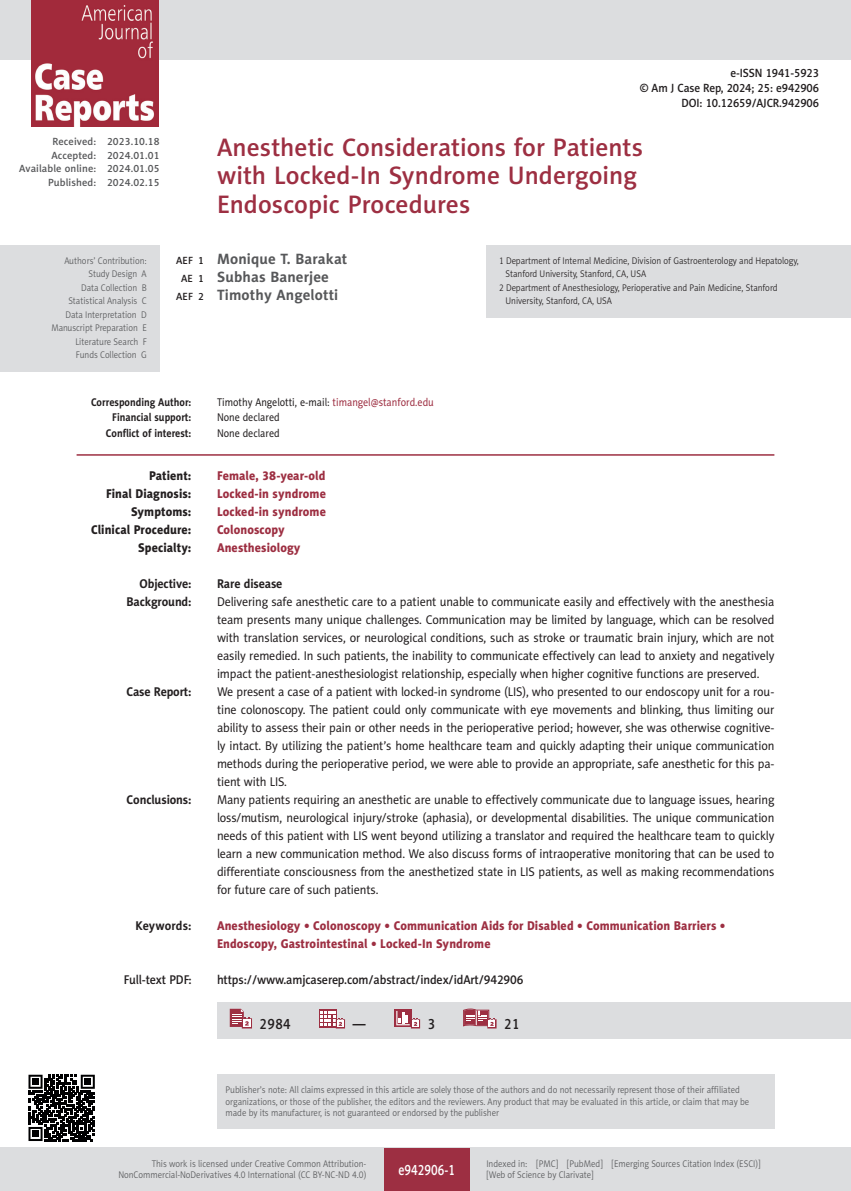
<style>
.page{position:relative;width:851px;height:1191px;background:#fff}
.page>*{position:absolute;margin:0;border:0;box-sizing:border-box;transform-origin:0 0}
.AJCR_Tytul{font:25.5px/28.5px "Naomi Sans EFN Medium";color:#9d2f42}
.AJCR_Autorzy{font:700 15px "Naomi Sans EFN";letter-spacing:.01em;color:#57585a}
.t1{font:15px "Naomi Sans EFN Medium";color:#fff;scale:.8 1}
.AJCR_dane{font:15px "Naomi Sans EFN Medium";letter-spacing:.03em;color:#231f20;scale:.9 1}
.AJCR_Summary_body{font:12.75px/18px "Naomi Sans EFN";letter-spacing:-.01em;color:#231f20;text-align:justify;scale:.95 1}
.AJCR_keywords{font:12.75px/18px "Naomi Sans EFN Heavy";letter-spacing:.005em;color:#9d2f42;scale:.95 1}
.AJCR_full_text_pdf{font:12.75px "Naomi Sans EFN Medium";letter-spacing:-.01em;color:#231f20;scale:.95 1}
.AJCR_keywords-2{font:12.75px "Naomi Sans EFN Heavy";letter-spacing:.005em;color:#231f20;scale:.95 1}
.AJCR_Summary_body-2{font:700 12.75px "Naomi Sans EFN";letter-spacing:-.01em;color:#231f20;scale:.95 1}
.AJCR_keywords-3{font:700 12.75px "Naomi Sans EFN";letter-spacing:.005em;color:#231f20;scale:.95 1}
.AJCR_full_text_pdf-2{font:12px "Naomi Sans EFN Medium";letter-spacing:-.01em;color:#231f20;scale:.95 1}
.AJCR_Adres{font:11.25px "Naomi Sans EFN";color:#231f20;scale:.9 1}
.AJCR_Adres-2{font:700 11.25px "Naomi Sans EFN";color:#231f20;scale:.9 1}
.t2{font:10.5px "Naomi Sans EFN Medium";letter-spacing:.01em;color:#57585a}
.AJCR_pagina_indeksy{font:9.75px/11.2px "Naomi Sans EFN Light";color:#57585a;scale:.9 1}
.AJCR_Afiliacja{font:9.75px/13.5px "Naomi Sans EFN Light";color:#231f20;scale:.9 1}
.s1{font-family:"Naomi Sans EFN Medium";font-weight:400;font-size:10.5px;color:#231f20}
.s2{color:#9d2f42}
</style>
<div class="page">
<div style="left:217px;top:1002px;width:633px;height:36px;background:#dcdddf"></div>
<svg style="left:230px;top:1008px;width:22px;height:20px"></svg>
<div style="left:319px;top:1009px;width:17px;height:18px;background:#9d2f42"></div>
<svg style="left:320px;top:1010px;width:25px;height:18px"></svg>
<div style="left:394px;top:1009px;width:18px;height:18px;background:#9d2f42"></div>
<svg style="left:396px;top:1011px;width:24px;height:17px"></svg>
<svg style="left:463px;top:1008px;width:33px;height:20px"></svg>
<hr style="left:77px;top:454px;width:697px;height:2px;background:#9d2f42">
<div style="left:0;top:246px;width:159px;height:126px;background:#dcdddf"></div>
<div style="left:486px;top:246px;width:364px;height:72px;background:#dcdddf"></div>
<svg style="left:28px;top:1074px;width:67px;height:67px"></svg>
<div style="left:217px;top:1074px;width:557px;height:54px;background:#dcdddf"></div>
<div style="left:0;top:0;width:850px;height:60px;background:#dcdddf"></div>
<img style="left:32px;top:0;width:127px;height:127px">
<div style="left:0;top:1148px;width:850px;height:43px;background:#dcdddf"></div>
<div style="left:384px;top:1147px;width:85px;height:43px;background:#9d2f42"></div>
<p class="t2" style="left:52px;top:136px;width:109px">Received: 2023.10.18</p>
<p class="t2" style="left:51px;top:149px;width:110px">Accepted: 2024.01.01</p>
<p class="t2" style="left:19px;top:163px;width:142px">Available online: 2024.01.05</p>
<p class="t2" style="left:48px;top:176px;width:113px">Published: 2024.02.15</p>
<p class="AJCR_pagina_indeksy" style="left:64px;top:255px;width:93px">Authors’ Contribution:</p>
<p class="AJCR_pagina_indeksy" style="left:88px;top:268px;width:66px">Study Design A</p>
<p class="AJCR_pagina_indeksy" style="left:81px;top:282px;width:74px">Data Collection B</p>
<p class="AJCR_pagina_indeksy" style="left:68px;top:295px;width:89px">Statistical Analysis C</p>
<p class="AJCR_pagina_indeksy" style="left:65px;top:309px;width:92px">Data Interpretation D</p>
<p class="AJCR_pagina_indeksy" style="left:51px;top:322px;width:107px">Manuscript Preparation E</p>
<p class="AJCR_pagina_indeksy" style="left:75px;top:336px;width:81px">Literature Search F</p>
<p class="AJCR_pagina_indeksy" style="left:76px;top:349px;width:80px">Funds Collection G</p>
<p class="AJCR_full_text_pdf-2" style="left:730px;top:66px;width:95px">e-ISSN 1941-5923</p>
<p class="AJCR_full_text_pdf-2" style="left:639px;top:81px;width:190px">© Am J Case Rep, 2024; 25: e942906</p>
<p class="AJCR_full_text_pdf-2" style="left:681px;top:96px;width:146px">DOI: 10.12659/AJCR.942906</p>
<p class="AJCR_Tytul" style="left:217px;top:133px;width:427px">Anesthetic Considerations for Patients with Locked-In Syndrome Undergoing<br>Endoscopic Procedures</p>
<p class="AJCR_Autorzy" style="left:176px;top:250px;width:173px"><span class="s1">AEF 1</span> Monique T. Barakat</p>
<p class="AJCR_Autorzy" style="left:181px;top:268px;width:149px"><span class="s1">AE 1</span> Subhas Banerjee</p>
<p class="AJCR_Autorzy" style="left:176px;top:286px;width:164px"><span class="s1">AEF 2</span> Timothy Angelotti</p>
<p class="AJCR_Afiliacja" style="left:505px;top:254px;width:327px;text-indent:-6px">1 Department of Internal Medicine, Division of Gastroenterology and Hepatology,<br>Stanford University, Stanford, CA, USA</p>
<p class="AJCR_Afiliacja" style="left:505px;top:281px;width:304px;text-indent:-6px">2 Department of Anesthesiology, Perioperative and Pain Medicine, Stanford<br>University, Stanford, CA, USA</p>
<p class="AJCR_Adres-2" style="left:91px;top:395px;width:113px">Corresponding Author:</p>
<p class="AJCR_Adres" style="left:217px;top:395px;width:242px">Timothy Angelotti, e-mail: <span class="s2">timangel@stanford.edu</span></p>
<p class="AJCR_Adres-2" style="left:112px;top:411px;width:89px">Financial support:</p>
<p class="AJCR_Adres" style="left:217px;top:411px;width:71px">None declared</p>
<p class="AJCR_Adres-2" style="left:106px;top:427px;width:97px">Conflict of interest:</p>
<p class="AJCR_Adres" style="left:217px;top:427px;width:71px">None declared</p>
<p class="AJCR_keywords-2" style="left:149px;top:468px;width:46px">Patient:</p>
<p class="AJCR_keywords" style="left:217px;top:466px;width:116px">Female, 38-year-old</p>
<p class="AJCR_keywords-2" style="left:106px;top:486px;width:91px">Final Diagnosis:</p>
<p class="AJCR_keywords" style="left:217px;top:484px;width:116px">Locked-in syndrome</p>
<p class="AJCR_keywords-2" style="left:131px;top:504px;width:65px">Symptoms:</p>
<p class="AJCR_keywords" style="left:217px;top:502px;width:116px">Locked-in syndrome</p>
<p class="AJCR_keywords-2" style="left:91px;top:522px;width:107px">Clinical Procedure:</p>
<p class="AJCR_keywords" style="left:217px;top:520px;width:73px">Colonoscopy</p>
<p class="AJCR_keywords-2" style="left:138px;top:540px;width:58px">Specialty:</p>
<p class="AJCR_keywords" style="left:217px;top:538px;width:89px">Anesthesiology</p>
<p class="AJCR_Summary_body-2" style="left:139px;top:576px;width:56px">Objective:</p>
<p class="AJCR_Summary_body-2" style="left:217px;top:576px;width:70px">Rare disease</p>
<p class="AJCR_Summary_body-2" style="left:126px;top:594px;width:70px">Background:</p>
<p class="AJCR_Summary_body" style="left:217px;top:593px;width:588px">Delivering safe anesthetic care to a patient unable to communicate easily and effectively with the anesthesia team presents many unique challenges. Communication may be limited by language, which can be resolved with translation services, or neurological conditions, such as stroke or traumatic brain injury, which are not easily remedied. In such patients, the inability to communicate effectively can lead to anxiety and negatively impact the patient-anesthesiologist relationship, especially when higher cognitive functions are preserved.</p>
<p class="AJCR_Summary_body-2" style="left:126px;top:684px;width:70px">Case Report:</p>
<p class="AJCR_Summary_body" style="left:217px;top:683px;width:588px">We present a case of a patient with locked-in syndrome (LIS), who presented to our endoscopy unit for a rou&shy;tine colonoscopy. The patient could only communicate with eye movements and blinking, thus limiting our ability to assess their pain or other needs in the perioperative period; however, she was otherwise cognitive&shy;ly intact. By utilizing the patient’s home healthcare team and quickly adapting their unique communication methods during the perioperative period, we were able to provide an appropriate, safe anesthetic for this pa&shy;tient with LIS.</p>
<p class="AJCR_Summary_body-2" style="left:127px;top:792px;width:70px">Conclusions:</p>
<p class="AJCR_Summary_body" style="left:217px;top:791px;width:588px">Many patients requiring an anesthetic are unable to effectively communicate due to language issues, hearing loss/mutism, neurological injury/stroke (aphasia), or developmental disabilities. The unique communication needs of this patient with LIS went beyond utilizing a translator and required the healthcare team to quickly learn a new communication method. We also discuss forms of intraoperative monitoring that can be used to differentiate consciousness from the anesthetized state in LIS patients, as well as making recommendations for future care of such patients.</p>
<p class="AJCR_keywords-3" style="left:135px;top:918px;width:60px">Keywords:</p>
<p class="AJCR_keywords" style="left:217px;top:916px;width:536px">Anesthesiology • Colonoscopy • Communication Aids for Disabled • Communication Barriers •<br>Endoscopy, Gastrointestinal • Locked-In Syndrome</p>
<p class="AJCR_full_text_pdf" style="left:124px;top:972px;width:73px">Full-text PDF:</p>
<p class="AJCR_full_text_pdf" style="left:217px;top:972px;width:324px">https://www.amjcaserep.com/abstract/index/idArt/942906</p>
<p class="AJCR_dane" style="left:259px;top:1014px;width:36px">2984</p>
<p class="AJCR_dane" style="left:352px;top:1014px;width:16px">—</p>
<p class="AJCR_dane" style="left:427px;top:1014px;width:10px">3</p>
<p class="AJCR_dane" style="left:504px;top:1014px;width:19px">21</p>
<p class="AJCR_pagina_indeksy" style="left:225px;top:1084px;width:583px">Publisher’s note: All claims expressed in this article are solely those of the authors and do not necessarily represent those of their affiliated organizations, or those of the publisher, the editors and the reviewers. Any product that may be evaluated in this article, or claim that may be made by its manufacturer, is not guaranteed or endorsed by the publisher</p>
<p class="AJCR_pagina_indeksy" style="left:118px;top:1158px;width:277px;text-align:right">This work is licensed under Creative Common Attribution-<br>NonCommercial-NoDerivatives 4.0 International (CC BY-NC-ND 4.0)</p>
<p class="t1" style="left:398px;top:1160px;width:72px">e942906-1</p>
<p class="AJCR_pagina_indeksy" style="left:486px;top:1158px;width:306px">Indexed in: [PMC] [PubMed] [Emerging Sources Citation Index (ESCI)] [Web of Science by Clarivate]</p>
</div>
